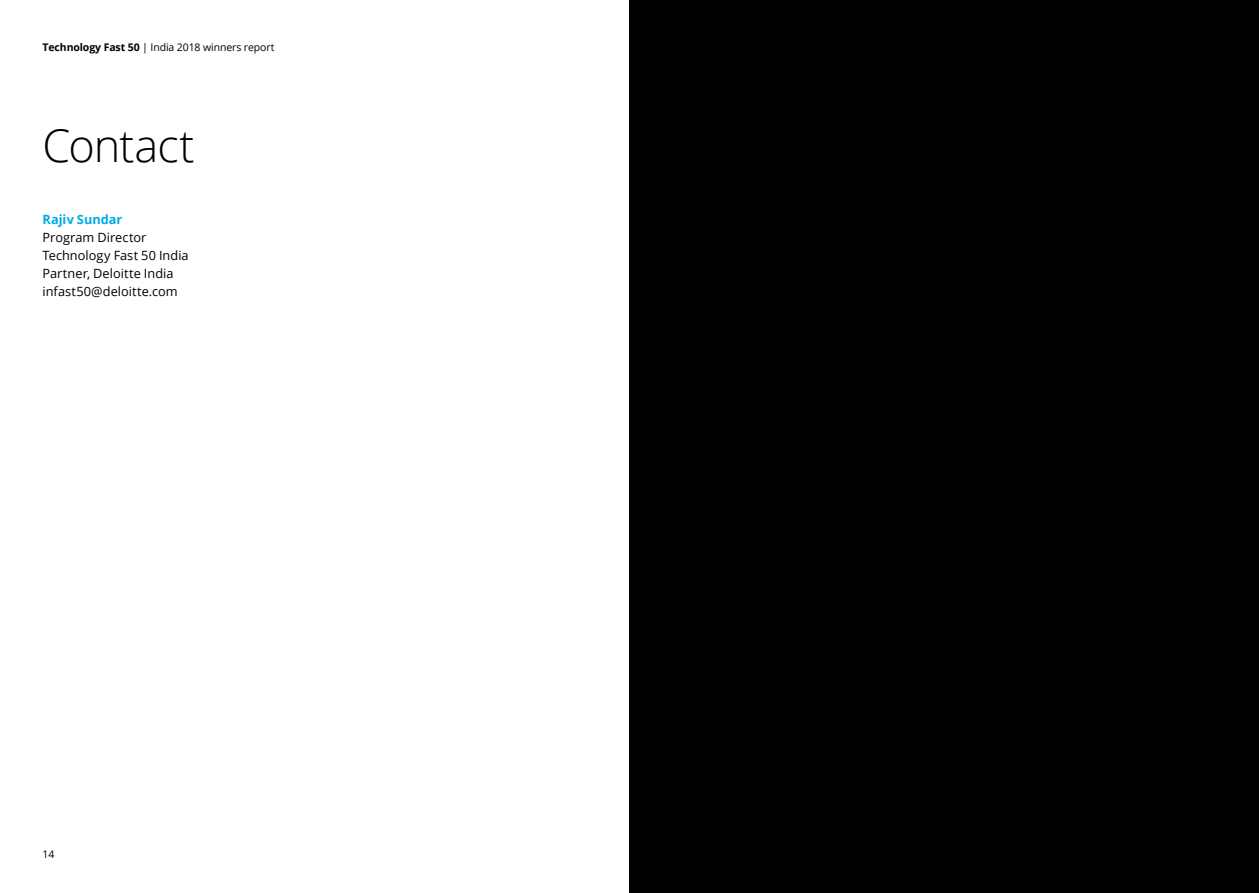
<style>
.page{position:relative;width:1259px;height:893px;background:#fff}
.page>*{position:absolute;margin:0;border:0;box-sizing:border-box;transform-origin:0 0}
.t1{font:300 45px "Open Sans";letter-spacing:-.02em;color:#000}
.t2{font:12.75px/18px "Open Sans";letter-spacing:.005em;color:#000}
.t3{font:700 12.75px "Open Sans";color:#00aae7}
.t4{font:10.5px "Open Sans";letter-spacing:-.01em;color:#000}
.s1{font-weight:700}
</style>
<div class="page">
<div style="left:629px;top:0;width:630px;height:893px;background:#000"></div>
<p class="t4" style="left:43px;top:40px;width:233px"><span class="s1">Technology Fast 50</span> | India 2018 winners report</p>
<h1 class="t1" style="left:43px;top:115px;width:154px">Contact</h1>
<p class="t3" style="left:43px;top:210px;width:81px">Rajiv Sundar</p>
<p class="t2" style="left:43px;top:228px;width:148px">Program Director<br>Technology Fast 50 India<br>Partner, Deloitte India infast50@deloitte.com</p>
<p class="t4" style="left:43px;top:847px;width:13px">14</p>
</div>
